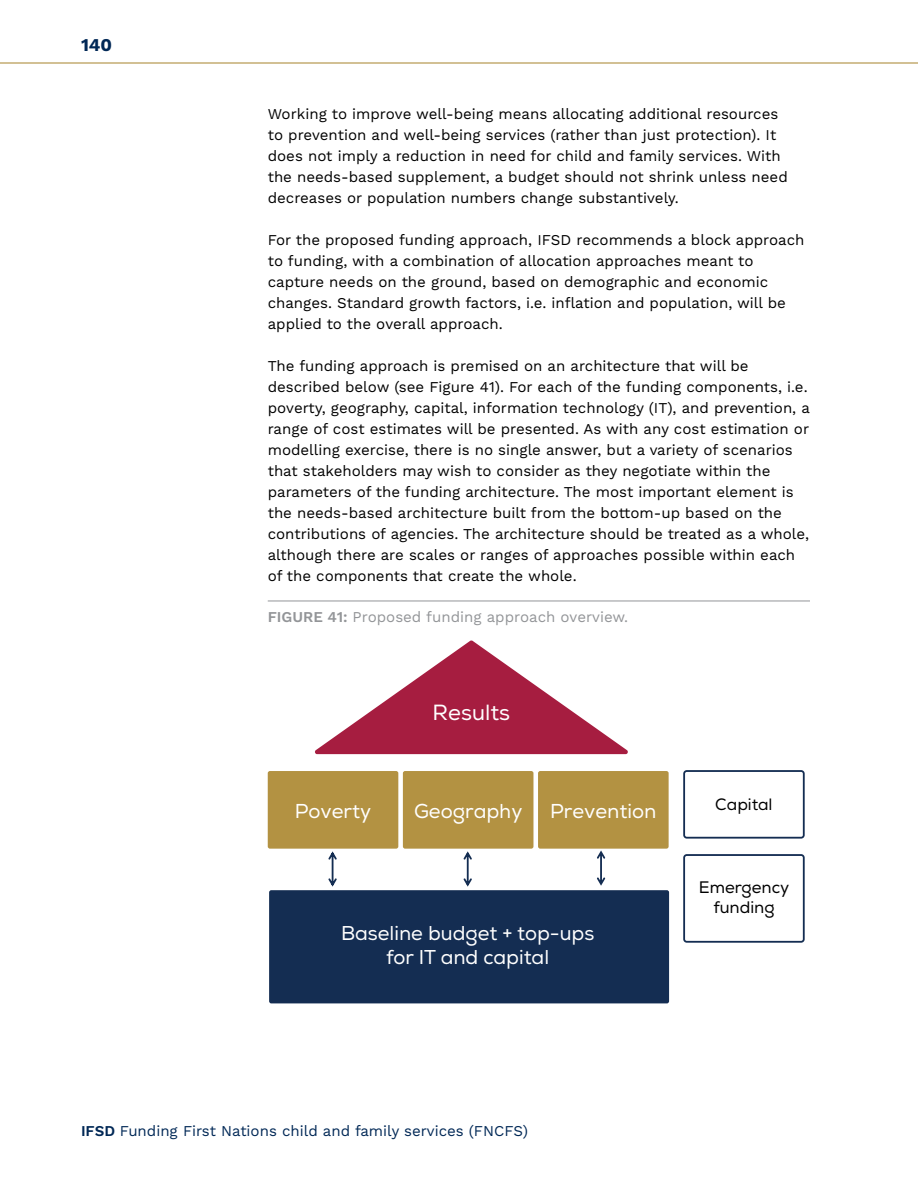
<style>
.page{position:relative;width:918px;height:1188px;background:#fff}
.page>*{position:absolute;margin:0;border:0;box-sizing:border-box;transform-origin:0 0}
.t1{font:21.9px "Nexa";color:#fff}
.t2{font:20.1px "Nexa";color:#fff}
.t3{font:19.95px/24px "Nexa";color:#fff;text-align:center}
.t4{font:700 18px "Work Sans";color:#002856}
.t5{font:16.65px/20px "Nexa";color:#000;text-align:center}
.t6{font:16.5px "Nexa";color:#000}
.t7{font:15px/21px "Work Sans";color:#000}
.t8{font:15px "Work Sans";color:#002856}
.t9{font:15px "Work Sans";color:#939598}
.s1{font-weight:600}
</style>
<div class="page">
<hr style="left:0;top:62px;width:918px;height:2px;background:#b09043">
<hr style="left:268px;top:601px;width:542px;height:1px;background:#939598">
<div style="left:269px;top:890px;width:400px;height:113px;background:#142d52;border-radius:2px"></div>
<div style="left:268px;top:771px;width:130px;height:78px;background:#b39242;border-radius:2px"></div>
<div style="left:403px;top:771px;width:130px;height:78px;background:#b39242;border-radius:2px"></div>
<div style="left:538px;top:771px;width:131px;height:78px;background:#b39242;border-radius:2px"></div>
<svg style="left:328px;top:851px;width:9px;height:36px"></svg>
<svg style="left:463px;top:851px;width:9px;height:36px"></svg>
<svg style="left:597px;top:850px;width:8px;height:36px"></svg>
<svg style="left:315px;top:640px;width:313px;height:114px"></svg>
<div style="left:683px;top:770px;width:122px;height:69px;border:2px solid #142d52;border-radius:3px"></div>
<div style="left:683px;top:854px;width:122px;height:89px;border:2px solid #142d52;border-radius:3px"></div>
<p class="t4" style="left:81px;top:35px;width:33px">140</p>
<p class="t7" style="left:268px;top:104px;width:522px">Working to improve well-being means allocating additional resources to prevention and well-being services (rather than just protection). It does not imply a reduction in need for child and family services. With the needs-based supplement, a budget should not shrink unless need decreases or population numbers change substantively.</p>
<p class="t7" style="left:268px;top:230px;width:538px">For the proposed funding approach, IFSD recommends a block approach to funding, with a combination of allocation approaches meant to capture needs on the ground, based on demographic and economic changes. Standard growth factors, i.e. inflation and population, will be applied to the overall approach.</p>
<p class="t7" style="left:268px;top:356px;width:544px">The funding approach is premised on an architecture that will be described below (see Figure 41). For each of the funding components, i.e. poverty, geography, capital, information technology (IT), and prevention, a range of cost estimates will be presented. As with any cost estimation or modelling exercise, there is no single answer, but a variety of scenarios that stakeholders may wish to consider as they negotiate within the parameters of the funding architecture. The most important element is the needs-based architecture built from the bottom-up based on the contributions of agencies. The architecture should be treated as a whole, although there are scales or ranges of approaches possible within each of the components that create the whole.</p>
<p class="t9" style="left:268px;top:608px;width:362px"><span class="s1">FIGURE 41:</span> Proposed funding approach overview.</p>
<h1 class="t1" style="left:433px;top:699px;width:79px">Results</h1>
<h2 class="t2" style="left:295px;top:799px;width:78px">Poverty</h2>
<h2 class="t2" style="left:414px;top:799px;width:110px">Geography</h2>
<h2 class="t2" style="left:550px;top:799px;width:108px">Prevention</h2>
<h3 class="t3" style="left:341px;top:922px;width:255px">Baseline budget + top-ups for IT and capital</h3>
<p class="t6" style="left:715px;top:794px;width:59px">Capital</p>
<p class="t5" style="left:699px;top:878px;width:92px">Emergency funding</p>
<p class="t8" style="left:81px;top:1122px;width:449px"><span class="s1">IFSD</span> Funding First Nations child and family services (FNCFS)</p>
</div>
